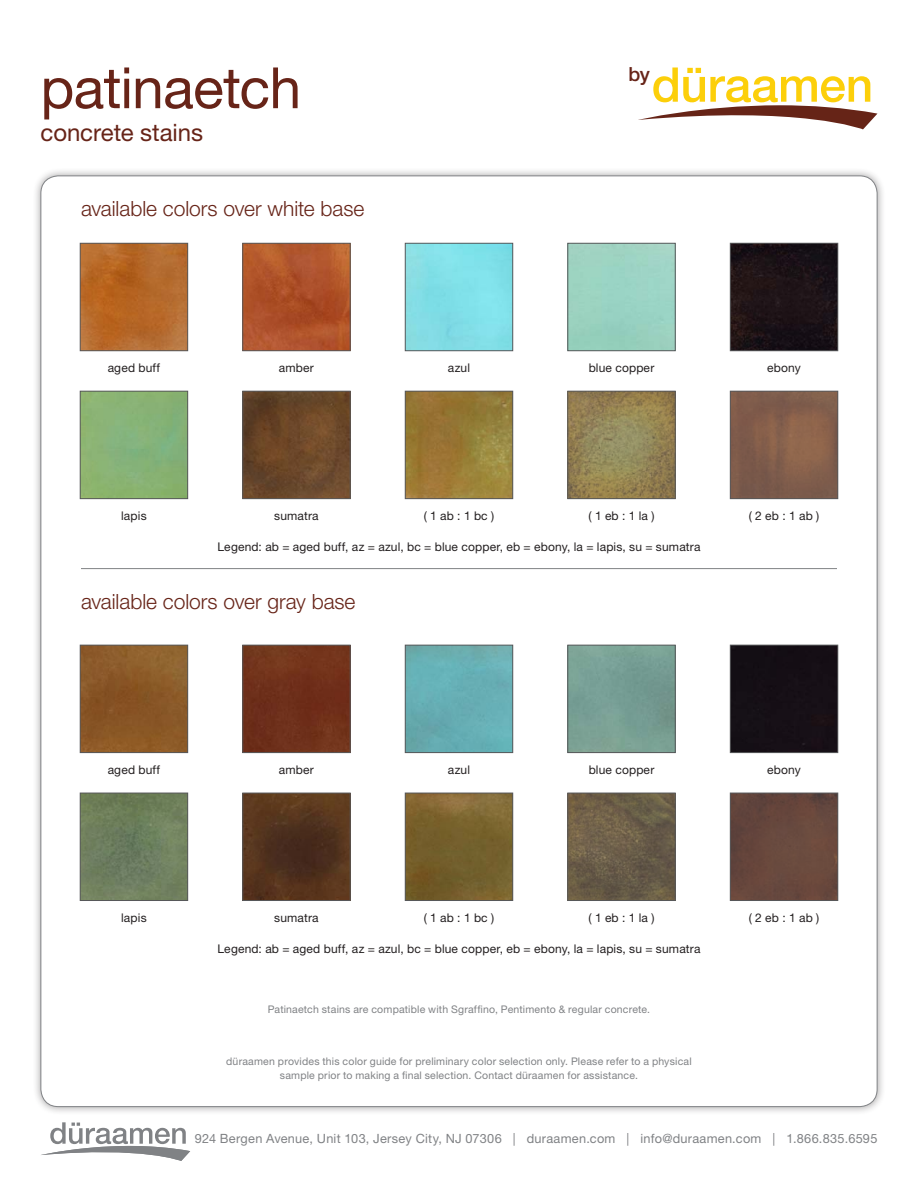
<style>
.page{position:relative;width:918px;height:1188px;background:#fff}
.page>*{position:absolute;margin:0;border:0;box-sizing:border-box;transform-origin:0 0}
.t1{font:57px "Helvetica Neue LT Std";letter-spacing:-.01em;color:#672418}
.t2{font:24px "Helvetica Neue LT Std";letter-spacing:-.005em;color:#672418}
.t3{font:300 21px "Helvetica Neue LT Std";color:#672418}
.t4{font:500 19.5px "Helvetica Neue LT Std";color:#672418}
.t5{font:12.75px "Helvetica Neue LT Std";letter-spacing:.02em;color:#808285}
.color_name_black{font:12px "Helvetica Neue LT Std";letter-spacing:.015em;color:#231f20}
.t6{font:10.5px/13.5px "Helvetica Neue LT Std";letter-spacing:.02em;color:#808285;text-align:center}
</style>
<div class="page">
<div style="left:32px;top:167px;width:854px;height:948px;background:#231f20;opacity:.4"></div>
<div style="left:41px;top:176px;width:836px;height:931px;background:#fff;border-radius:18px"></div>
<svg style="left:41px;top:1122px;width:149px;height:39px"></svg>
<svg style="left:638px;top:68px;width:240px;height:61px"></svg>
<img style="left:82px;top:245px;width:104px;height:104px">
<div style="left:80px;top:243px;width:108px;height:108px;border:1px solid #57585a"></div>
<img style="left:244px;top:245px;width:104px;height:104px">
<div style="left:242px;top:243px;width:108px;height:108px;border:1px solid #57585a"></div>
<div style="left:405px;top:243px;width:108px;height:108px;border:1px solid #57585a"></div>
<div style="left:568px;top:243px;width:108px;height:108px;border:1px solid #57585a"></div>
<img style="left:732px;top:245px;width:104px;height:104px">
<div style="left:730px;top:243px;width:108px;height:108px;border:1px solid #57585a"></div>
<img style="left:82px;top:393px;width:104px;height:104px">
<div style="left:80px;top:391px;width:108px;height:108px;border:1px solid #57585a"></div>
<img style="left:244px;top:393px;width:104px;height:104px">
<div style="left:242px;top:391px;width:108px;height:108px;border:1px solid #57585a"></div>
<img style="left:407px;top:393px;width:104px;height:104px">
<div style="left:405px;top:391px;width:108px;height:108px;border:1px solid #57585a"></div>
<img style="left:570px;top:393px;width:104px;height:104px">
<div style="left:568px;top:391px;width:108px;height:108px;border:1px solid #57585a"></div>
<img style="left:732px;top:393px;width:104px;height:104px">
<div style="left:730px;top:391px;width:108px;height:108px;border:1px solid #57585a"></div>
<hr style="left:81px;top:568px;width:756px;height:1px;background:#808285">
<img style="left:82px;top:647px;width:104px;height:104px">
<div style="left:80px;top:645px;width:108px;height:108px;border:1px solid #57585a"></div>
<img style="left:244px;top:647px;width:104px;height:104px">
<div style="left:242px;top:645px;width:108px;height:108px;border:1px solid #57585a"></div>
<img style="left:407px;top:647px;width:104px;height:104px">
<div style="left:405px;top:645px;width:108px;height:108px;border:1px solid #57585a"></div>
<div style="left:568px;top:645px;width:108px;height:108px;border:1px solid #57585a"></div>
<div style="left:732px;top:647px;width:104px;height:104px;background:#150f15"></div>
<div style="left:730px;top:645px;width:108px;height:108px;border:1px solid #57585a"></div>
<img style="left:82px;top:795px;width:104px;height:104px">
<div style="left:80px;top:793px;width:108px;height:108px;border:1px solid #57585a"></div>
<img style="left:244px;top:795px;width:104px;height:104px">
<div style="left:242px;top:793px;width:108px;height:108px;border:1px solid #57585a"></div>
<img style="left:407px;top:795px;width:104px;height:104px">
<div style="left:405px;top:793px;width:108px;height:108px;border:1px solid #57585a"></div>
<img style="left:570px;top:795px;width:104px;height:104px">
<div style="left:568px;top:793px;width:108px;height:108px;border:1px solid #57585a"></div>
<img style="left:732px;top:795px;width:104px;height:104px">
<div style="left:730px;top:793px;width:108px;height:108px;border:1px solid #57585a"></div>
<p class="t1" style="left:40px;top:54px;width:262px">patinaetch</p>
<p class="t2" style="left:40px;top:118px;width:164px">concrete stains</p>
<h3 class="t3" style="left:81px;top:196px;width:285px">available colors over white base</h3>
<h3 class="t4" style="left:628px;top:63px;width:23px">by</h3>
<p class="color_name_black" style="left:108px;top:361px;width:54px">aged buff</p>
<p class="color_name_black" style="left:279px;top:361px;width:37px">amber</p>
<p class="color_name_black" style="left:448px;top:361px;width:24px">azul</p>
<p class="color_name_black" style="left:589px;top:361px;width:67px">blue copper</p>
<p class="color_name_black" style="left:767px;top:361px;width:35px">ebony</p>
<p class="color_name_black" style="left:121px;top:508px;width:27px">lapis</p>
<p class="color_name_black" style="left:274px;top:508px;width:46px">sumatra</p>
<p class="color_name_black" style="left:424px;top:508px;width:72px">( 1 ab : 1 bc )</p>
<p class="color_name_black" style="left:589px;top:508px;width:67px">( 1 eb : 1 la )</p>
<p class="color_name_black" style="left:749px;top:508px;width:72px">( 2 eb : 1 ab )</p>
<p class="color_name_black" style="left:218px;top:540px;width:484px">Legend: ab = aged buff, az = azul, bc = blue copper, eb = ebony, la = lapis, su = sumatra</p>
<h3 class="t3" style="left:81px;top:589px;width:276px">available colors over gray base</h3>
<p class="color_name_black" style="left:108px;top:762px;width:54px">aged buff</p>
<p class="color_name_black" style="left:279px;top:762px;width:37px">amber</p>
<p class="color_name_black" style="left:448px;top:762px;width:24px">azul</p>
<p class="color_name_black" style="left:589px;top:762px;width:67px">blue copper</p>
<p class="color_name_black" style="left:767px;top:762px;width:35px">ebony</p>
<p class="color_name_black" style="left:121px;top:910px;width:27px">lapis</p>
<p class="color_name_black" style="left:274px;top:910px;width:46px">sumatra</p>
<p class="color_name_black" style="left:424px;top:910px;width:72px">( 1 ab : 1 bc )</p>
<p class="color_name_black" style="left:589px;top:910px;width:67px">( 1 eb : 1 la )</p>
<p class="color_name_black" style="left:749px;top:910px;width:72px">( 2 eb : 1 ab )</p>
<p class="color_name_black" style="left:218px;top:942px;width:484px">Legend: ab = aged buff, az = azul, bc = blue copper, eb = ebony, la = lapis, su = sumatra</p>
<p class="t6" style="left:268px;top:1002px;width:384px">Patinaetch stains are compatible with Sgraffino, Pentimento &amp; regular concrete.</p>
<p class="t6" style="left:226px;top:1055px;width:467px">düraamen provides this color guide for preliminary color selection only. Please refer to a physical sample prior to making a final selection. Contact düraamen for assistance.</p>
<p class="t5" style="left:195px;top:1131px;width:684px">924 Bergen Avenue, Unit 103, Jersey City, NJ 07306 | duraamen.com | info@duraamen.com | 1.866.835.6595</p>
</div>
